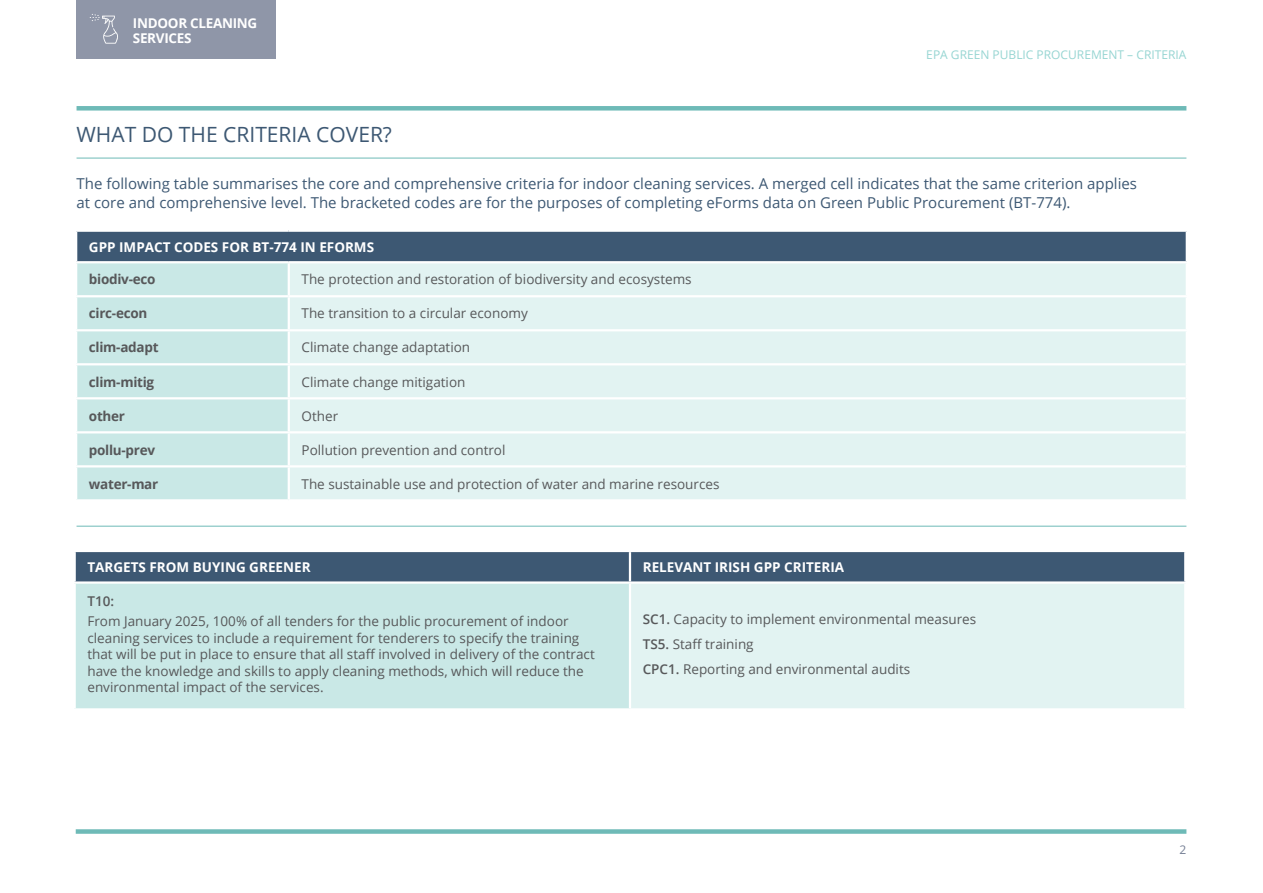
<style>
.page{position:relative;width:1263px;height:893px;background:#fff}
.page>*{position:absolute;margin:0;border:0;box-sizing:border-box;transform-origin:0 0}
.Blue_Light_Heading_-_14pt{font:21px "Open Sans";color:#3d5873}
.Body_Copy{font:15px/19.5px "Open Sans";color:#3d5873}
.Table_Text{font:13.5px/16.5px "Open Sans";color:#57585a}
.Table_White_Heading{font:700 13.5px "Open Sans";color:#fff}
.t1{font:700 13.5px "Open Sans";letter-spacing:-.02em;color:#57585a}
.Table_White_Heading-2{font:700 13.5px/15px "Open Sans";letter-spacing:-.02em;color:#fff}
.Table_Text-2{font:600 13.5px "Open Sans";color:#57585a}
.t2{font:12px "Open Sans";color:#96d5d2}
.t3{font:12px "Open Sans";color:#747e94}
.s1{font-weight:600}
</style>
<div class="page">
<div style="left:76px;top:829px;width:1110px;height:5px;background:#6ebab7"></div>
<div style="left:77px;top:106px;width:1109px;height:5px;background:#6ebab7"></div>
<div style="left:77px;top:0;width:199px;height:59px;background:#8f96a8"></div>
<svg style="left:90px;top:14px;width:28px;height:30px"></svg>
<div style="left:76px;top:552px;width:1108px;height:29px;background:#3d5873"></div>
<div style="left:75px;top:583px;width:555px;height:126px;background:#c9e8e6"></div>
<div style="left:630px;top:583px;width:555px;height:126px;background:#e2f3f2"></div>
<hr style="left:629px;top:552px;width:2px;height:29px;background:#fff">
<hr style="left:74px;top:581px;width:556px;height:3px;background:#fff">
<hr style="left:74px;top:584px;width:2px;height:124px;background:#fff">
<hr style="left:630px;top:581px;width:556px;height:3px;background:#fff">
<hr style="left:629px;top:584px;width:2px;height:124px;background:#fff">
<hr style="left:1184px;top:584px;width:2px;height:124px;background:#fff">
<hr style="left:74px;top:708px;width:556px;height:2px;background:#fff">
<hr style="left:630px;top:708px;width:556px;height:2px;background:#fff">
<hr style="left:77px;top:526px;width:1109px;height:1px;background:#6ebab7">
<div style="left:76px;top:231px;width:1111px;height:31px;background:#3d5873"></div>
<div style="left:77px;top:263px;width:211px;height:236px;background:#c9e8e6"></div>
<div style="left:290px;top:263px;width:896px;height:236px;background:#e2f3f2"></div>
<hr style="left:75px;top:230px;width:214px;height:2px;background:#fff">
<hr style="left:75px;top:232px;width:2px;height:29px;background:#fff">
<hr style="left:289px;top:230px;width:899px;height:2px;background:#fff">
<hr style="left:1186px;top:232px;width:2px;height:29px;background:#fff">
<hr style="left:75px;top:261px;width:214px;height:2px;background:#fff">
<hr style="left:289px;top:261px;width:899px;height:2px;background:#fff">
<hr style="left:75px;top:295px;width:214px;height:2px;background:#fff">
<hr style="left:289px;top:295px;width:899px;height:2px;background:#fff">
<hr style="left:75px;top:329px;width:215px;height:2px;background:#fff">
<hr style="left:75px;top:363px;width:215px;height:2px;background:#fff">
<hr style="left:75px;top:397px;width:215px;height:2px;background:#fff">
<hr style="left:75px;top:431px;width:215px;height:2px;background:#fff">
<hr style="left:75px;top:465px;width:215px;height:2px;background:#fff">
<hr style="left:290px;top:329px;width:898px;height:2px;background:#fff">
<hr style="left:290px;top:363px;width:896px;height:2px;background:#fff">
<hr style="left:290px;top:397px;width:896px;height:2px;background:#fff">
<hr style="left:290px;top:431px;width:896px;height:2px;background:#fff">
<hr style="left:290px;top:465px;width:896px;height:2px;background:#fff">
<hr style="left:77px;top:158px;width:1109px;height:1px;background:#6ebab7">
<p class="Table_White_Heading-2" style="left:133px;top:16px;width:126px">INDOOR CLEANING<br>SERVICES</p>
<p class="t2" style="left:926px;top:47px;width:262px">EPA GREEN PUBLIC PROCUREMENT – CRITERIA</p>
<p class="Blue_Light_Heading_-_14pt" style="left:77px;top:119px;width:317px">WHAT DO THE CRITERIA COVER?</p>
<p class="Body_Copy" style="left:77px;top:173px;width:1062px">The following table summarises the core and comprehensive criteria for indoor cleaning services. A merged cell indicates that the same criterion applies at core and comprehensive level. The bracketed codes are for the purposes of completing eForms data on Green Public Procurement (BT-774).</p>
<p class="Table_White_Heading" style="left:89px;top:237px;width:287px">GPP IMPACT CODES FOR BT-774 IN EFORMS</p>
<p class="t1" style="left:89px;top:270px;width:68px">biodiv-eco</p>
<p class="Table_Text" style="left:302px;top:271px;width:392px">The protection and restoration of biodiversity and ecosystems</p>
<p class="t1" style="left:89px;top:304px;width:60px">circ-econ</p>
<p class="Table_Text" style="left:302px;top:305px;width:228px">The transition to a circular economy</p>
<p class="t1" style="left:89px;top:338px;width:71px">clim-adapt</p>
<p class="Table_Text" style="left:302px;top:339px;width:170px">Climate change adaptation</p>
<p class="t1" style="left:89px;top:372px;width:67px">clim-mitig</p>
<p class="Table_Text" style="left:302px;top:373px;width:165px">Climate change mitigation</p>
<p class="t1" style="left:89px;top:406px;width:38px">other</p>
<p class="Table_Text" style="left:302px;top:407px;width:38px">Other</p>
<p class="t1" style="left:89px;top:440px;width:68px">pollu-prev</p>
<p class="Table_Text" style="left:302px;top:441px;width:205px">Pollution prevention and control</p>
<p class="t1" style="left:89px;top:474px;width:71px">water-mar</p>
<p class="Table_Text" style="left:302px;top:475px;width:419px">The sustainable use and protection of water and marine resources</p>
<p class="Table_White_Heading" style="left:87px;top:557px;width:225px">TARGETS FROM BUYING GREENER</p>
<p class="Table_White_Heading" style="left:643px;top:557px;width:203px">RELEVANT IRISH GPP CRITERIA</p>
<p class="Table_Text-2" style="left:87px;top:591px;width:28px">T10:</p>
<p class="Table_Text" style="left:87px;top:613px;width:509px">From January 2025, 100% of all tenders for the public procurement of indoor cleaning services to include a requirement for tenderers to specify the training that will be put in place to ensure that all staff involved in delivery of the contract have the knowledge and skills to apply cleaning methods, which will reduce the environmental impact of the services.</p>
<p class="Table_Text" style="left:643px;top:610px;width:335px"><span class="s1">SC1.</span> Capacity to implement environmental measures</p>
<p class="Table_Text" style="left:643px;top:635px;width:112px"><span class="s1">TS5.</span> Staff training</p>
<p class="Table_Text" style="left:643px;top:660px;width:269px"><span class="s1">CPC1.</span> Reporting and environmental audits</p>
<p class="t3" style="left:1179px;top:841px;width:8px">2</p>
</div>
